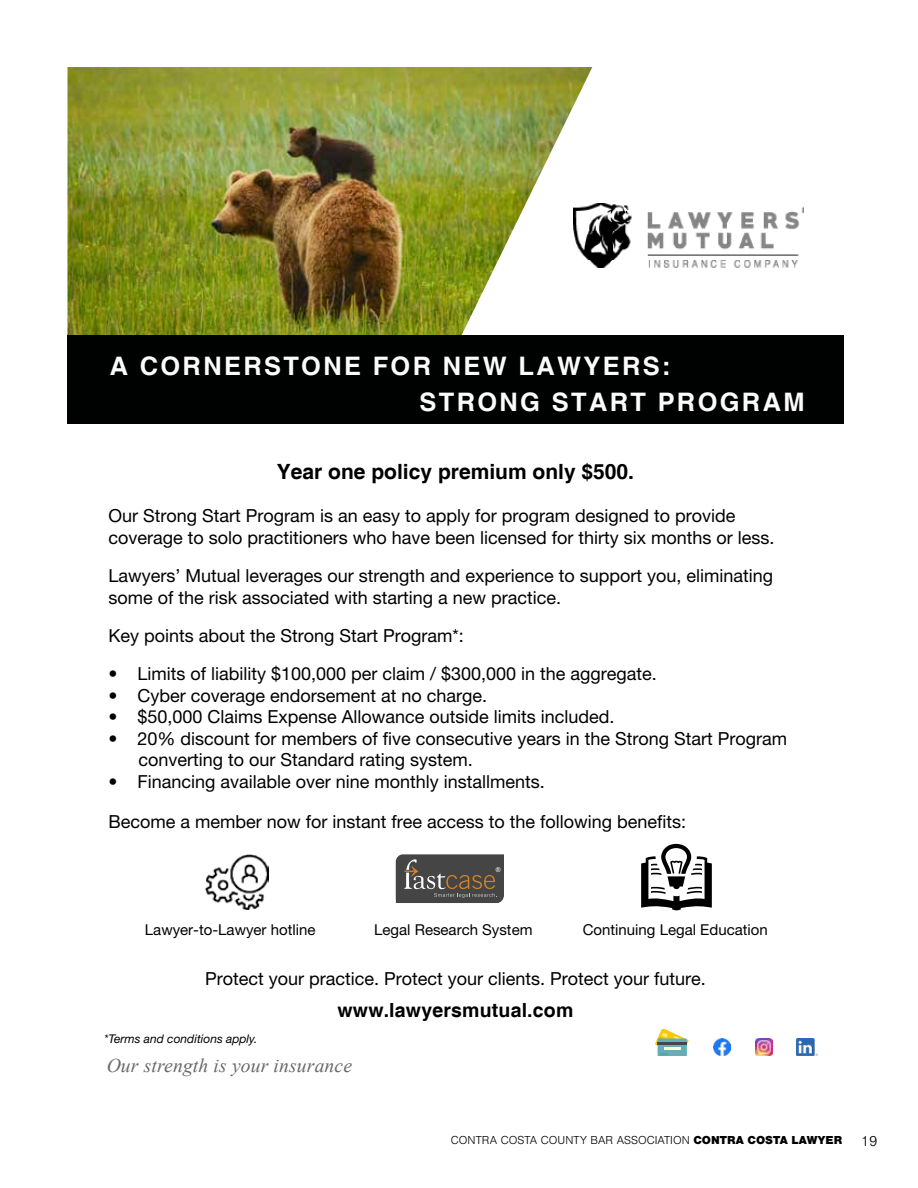
<style>
.page{position:relative;width:918px;height:1188px;background:#fff}
.page>*{position:absolute;margin:0;border:0;box-sizing:border-box;transform-origin:0 0}
.t1{font:700 25.5px/36px "Helvetica";letter-spacing:.09em;color:#fbfbfb}
.t2{font:700 21px "Helvetica";color:#000}
.t3{font:italic 19.5px "Times New Roman";letter-spacing:.01em;color:#67686b}
.t4{font:700 19.5px "Helvetica";letter-spacing:.01em;color:#000101}
.t5{font:18px/21.6px "Helvetica Neue LT 55 Rm";color:#000}
.t6{font:15px "Helvetica Neue LT 55 Rm";color:#000}
.t7{font:300 12px "Nimbus San";color:#000}
.t8{font:12px "Helvetica Neue LT 56 It";color:#000}
.t9{font:6.6px "Arial";color:#fff}
.s1{font-weight:900}
.s2{font-size:15px}
</style>
<div class="page">
<img style="left:68px;top:67px;width:524px;height:268px">
<div style="left:68px;top:335px;width:776px;height:89px;background:#000101"></div>
<img style="left:574px;top:203px;width:230px;height:65px">
<svg style="left:395px;top:854px;width:109px;height:49px;background:#585450"></svg>
<svg style="left:641px;top:844px;width:71px;height:67px"></svg>
<img style="left:206px;top:855px;width:62px;height:54px">
<img style="left:755px;top:1039px;width:17px;height:17px">
<img style="left:797px;top:1038px;width:20px;height:18px">
<img style="left:713px;top:1038px;width:18px;height:18px">
<svg style="left:655px;top:1029px;width:34px;height:27px"></svg>
<h1 class="t1" style="left:420px;top:349px;width:387px;text-indent:-310px">A CORNERSTONE FOR NEW LAWYERS:<br>STRONG START PROGRAM</h1>
<p class="t2" style="left:277px;top:459px;width:359px">Year one policy premium only $500.</p>
<p class="t5" style="left:108px;top:505px;width:668px">Our Strong Start Program is an easy to apply for program designed to provide coverage to solo practitioners who have been licensed for thirty six months or less.</p>
<p class="t5" style="left:108px;top:565px;width:666px">Lawyers’ Mutual leverages our strength and experience to support you, eliminating some of the risk associated with starting a new practice.</p>
<p class="t5" style="left:108px;top:624px;width:357px">Key points about the Strong Start Program*:</p>
<p class="t5" style="left:108px;top:662px;width:550px">• Limits of liability $100,000 per claim / $300,000 in the aggregate.</p>
<p class="t5" style="left:108px;top:684px;width:380px">• Cyber coverage endorsement at no charge.</p>
<p class="t5" style="left:108px;top:706px;width:508px">• $50,000 Claims Expense Allowance outside limits included.</p>
<p class="t5" style="left:138px;top:727px;width:650px;text-indent:-30px">• 20% discount for members of five consecutive years in the Strong Start Program converting to our Standard rating system.</p>
<p class="t5" style="left:108px;top:770px;width:438px">• Financing available over nine monthly installments.</p>
<p class="t5" style="left:108px;top:810px;width:579px">Become a member now for instant free access to the following benefits:</p>
<p class="t6" style="left:145px;top:921px;width:172px">Lawyer-to-Lawyer hotline</p>
<p class="t9" style="left:496px;top:865px;width:6px">®</p>
<p class="t6" style="left:374px;top:921px;width:160px">Legal Research System</p>
<p class="t6" style="left:583px;top:921px;width:187px">Continuing Legal Education</p>
<p class="t5" style="left:205px;top:967px;width:502px">Protect your practice. Protect your clients. Protect your future.</p>
<p class="t4" style="left:338px;top:999px;width:237px">www.lawyersmutual.com</p>
<p class="t8" style="left:104px;top:1032px;width:155px">*Terms and conditions apply.</p>
<p class="t3" style="left:107px;top:1052px;width:247px">Our strength is your insurance</p>
<p class="t7" style="left:451px;top:1134px;width:428px">CONTRA COSTA COUNTY BAR ASSOCIATION <span class="s1">CONTRA COSTA LAWYER</span> <span class="s2">19</span></p>
</div>
